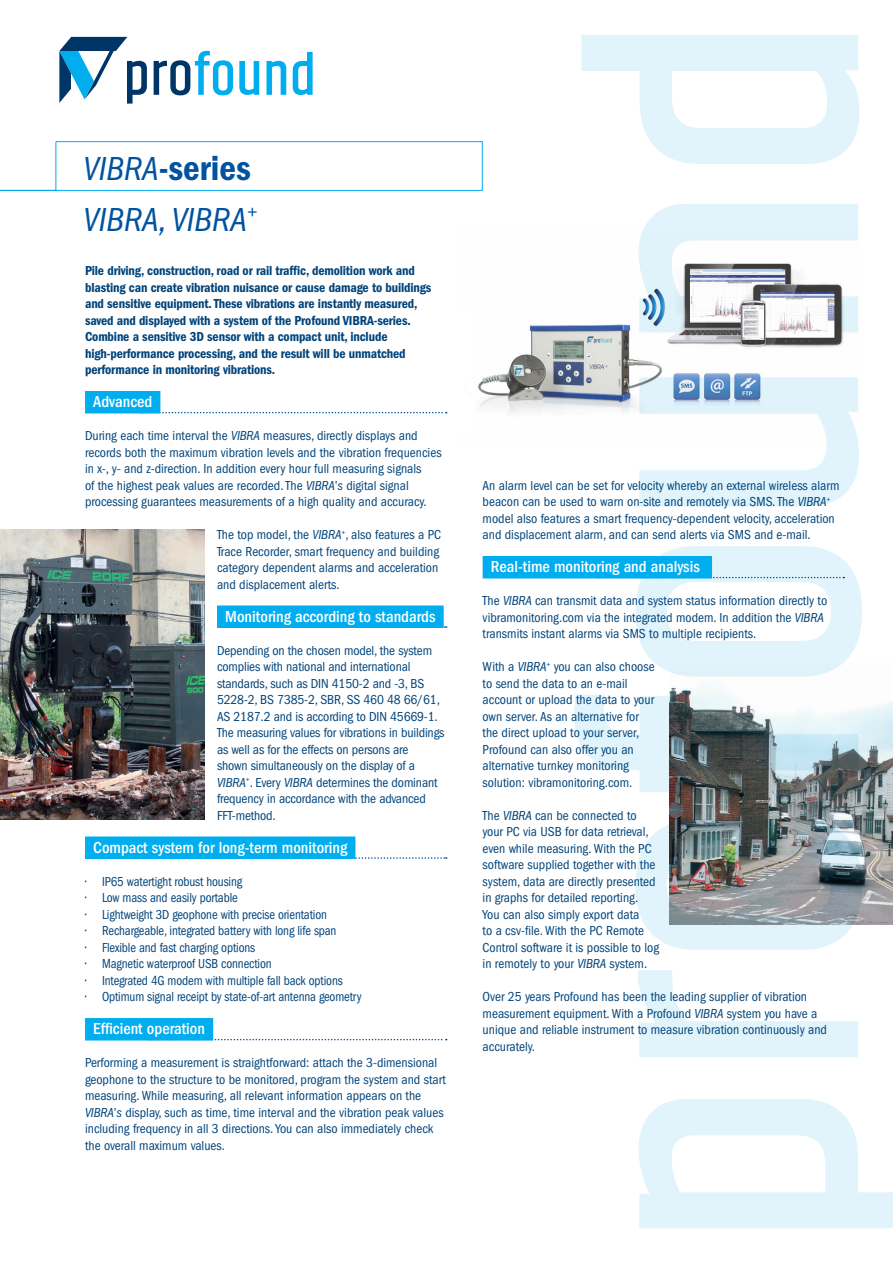
<style>
.page{position:relative;width:893px;height:1263px;background:#fff}
.page>*{position:absolute;margin:0;border:0;box-sizing:border-box;transform-origin:0 0}
.t1{font:600 condensed 36px "Franklin Gothic";color:#0153a0}
.onderkop{font:italic condensed 34.5px "Franklin Gothic";color:#0153a0}
.sub{font:500 condensed 16.5px "Franklin Gothic";color:#fff}
.plat_eng{font:condensed 13.5px/16.5px "Franklin Gothic";color:#00447b}
.intro{font:600 condensed 13.5px/16.5px "Franklin Gothic";letter-spacing:-.01em;color:#00447b}
.plat_eng-2{font:condensed 13.5px "Franklin Gothic";color:#00447b;scale:.95 1}
.s1{font-weight:400;font-style:italic;font-size:34.5px}
.s2{font-style:italic}
</style>
<div class="page">
<svg style="left:639px;top:1099px;width:254px;height:129px"></svg>
<svg style="left:635px;top:819px;width:218px;height:131px"></svg>
<svg style="left:574px;top:695px;width:96px;height:97px"></svg>
<svg style="left:581px;top:35px;width:278px;height:129px"></svg>
<svg style="left:638px;top:970px;width:220px;height:87px"></svg>
<svg style="left:160px;top:412px;width:287px;height:1px"></svg>
<svg style="left:355px;top:857px;width:92px;height:2px"></svg>
<svg style="left:213px;top:1039px;width:234px;height:1px"></svg>
<div style="left:644px;top:204px;width:214px;height:23px;background:#e1f4fc"></div>
<svg style="left:597px;top:546px;width:265px;height:126px"></svg>
<svg style="left:639px;top:443px;width:220px;height:64px"></svg>
<img style="left:478px;top:227px;width:380px;height:216px">
<img style="left:0;top:529px;width:204px;height:290px">
<div style="left:85px;top:391px;width:75px;height:22px;background:#00aeef"></div>
<div style="left:217px;top:605px;width:227px;height:23px;background:#00aeef"></div>
<div style="left:85px;top:836px;width:270px;height:23px;background:#00aeef"></div>
<div style="left:85px;top:1018px;width:128px;height:22px;background:#00aeef"></div>
<div style="left:483px;top:556px;width:229px;height:22px;background:#00aeef"></div>
<svg style="left:0;top:141px;width:483px;height:50px"></svg>
<img style="left:670px;top:664px;width:223px;height:261px">
<svg style="left:154px;top:51px;width:79px;height:44px"></svg>
<svg style="left:239px;top:61px;width:20px;height:34px"></svg>
<svg style="left:266px;top:61px;width:20px;height:34px"></svg>
<svg style="left:293px;top:52px;width:20px;height:43px"></svg>
<svg style="left:59px;top:37px;width:88px;height:67px"></svg>
<p class="t1" style="left:84px;top:147px;width:169px"><span class="s1">VIBRA</span>-series</p>
<p class="onderkop" style="left:84px;top:200px;width:175px">VIBRA, VIBRA<sup>+</sup></p>
<p class="intro" style="left:85px;top:262px;width:348px">Pile driving, construction, road or rail traffic, demolition work and blasting can create vibration nuisance or cause damage to buildings and sensitive equipment. These vibrations are instantly measured, saved and displayed with a system of the Profound VIBRA-series.</p>
<p class="intro" style="left:85px;top:328px;width:322px">Combine a sensitive 3D sensor with a compact unit, include high-performance processing, and the result will be unmatched performance in monitoring vibrations.</p>
<p class="sub" style="left:93px;top:392px;width:61px">Advanced</p>
<p class="plat_eng" style="left:85px;top:427px;width:358px">During each time interval the <span class="s2">VIBRA</span> measures, directly displays and records both the maximum vibration levels and the vibration frequencies in x-, y- and z-direction. In addition every hour full measuring signals<br>of the highest peak values are recorded. The <span class="s2">VIBRA</span>’<span class="s2">s</span> digital signal processing guarantees measurements of a high quality and accuracy.</p>
<p class="plat_eng" style="left:217px;top:526px;width:226px">The top model, the <span class="s2">VIBRA</span><sup>+</sup>, also features a PC Trace Recorder, smart frequency and building category dependent alarms and acceleration and displacement alerts.</p>
<p class="sub" style="left:225px;top:607px;width:212px">Monitoring according to standards</p>
<p class="plat_eng" style="left:217px;top:642px;width:224px">Depending on the chosen model, the system complies with national and international standards, such as DIN 4150-2 and -3, BS 5228-2, BS 7385-2, SBR, SS 460 48 66/61, AS 2187.2 and is according to DIN 45669-1.</p>
<p class="plat_eng" style="left:217px;top:724px;width:229px">The measuring values for vibrations in buildings as well as for the effects on persons are<br>shown simultaneously on the display of a <span class="s2">VIBRA</span><sup>+</sup>. Every <span class="s2">VIBRA</span> determines the dominant frequency in accordance with the advanced FFT-method.</p>
<p class="sub" style="left:93px;top:838px;width:256px">Compact system for long-term monitoring</p>
<p class="plat_eng-2" style="left:85px;top:873px;width:167px">• IP65 watertight robust housing</p>
<p class="plat_eng-2" style="left:85px;top:890px;width:162px">• Low mass and easily portable</p>
<p class="plat_eng-2" style="left:85px;top:906px;width:256px">• Lightweight 3D geophone with precise orientation</p>
<p class="plat_eng-2" style="left:85px;top:923px;width:266px">• Rechargeable, integrated battery with long life span</p>
<p class="plat_eng-2" style="left:85px;top:939px;width:181px">• Flexible and fast charging options</p>
<p class="plat_eng-2" style="left:85px;top:956px;width:198px">• Magnetic waterproof USB connection</p>
<p class="plat_eng-2" style="left:85px;top:972px;width:273px">• Integrated 4G modem with multiple fall back options</p>
<p class="plat_eng-2" style="left:85px;top:989px;width:293px">• Optimum signal receipt by state-of-art antenna geometry</p>
<p class="sub" style="left:93px;top:1019px;width:113px">Efficient operation</p>
<p class="plat_eng" style="left:85px;top:1054px;width:362px">Performing a measurement is straightforward: attach the 3-dimensional geophone to the structure to be monitored, program the system and start measuring. While measuring, all relevant information appears on the <span class="s2">VIBRA</span>’<span class="s2">s</span> display, such as time, time interval and the vibration peak values including frequency in all 3 directions. You can also immediately check the overall maximum values.</p>
<p class="plat_eng" style="left:483px;top:477px;width:358px">An alarm level can be set for velocity whereby an external wireless alarm beacon can be used to warn on-site and remotely via SMS. The <span class="s2">VIBRA</span><sup>+ </sup>model also features a smart frequency-dependent velocity, acceleration and displacement alarm, and can send alerts via SMS and e-mail.</p>
<p class="sub" style="left:491px;top:557px;width:210px">Real-time monitoring and analysis</p>
<p class="plat_eng" style="left:483px;top:592px;width:346px">The <span class="s2">VIBRA</span> can transmit data and system status information directly to vibramonitoring.com via the integrated modem. In addition the <span class="s2">VIBRA </span>transmits instant alarms via SMS to multiple recipients.</p>
<p class="plat_eng" style="left:483px;top:658px;width:174px">With a <span class="s2">VIBRA</span><sup>+</sup> you can also choose to send the data to an e-mail account or upload the data to your own server. As an alternative for the direct upload to your server,<br>Profound can also offer you an alternative turnkey monitoring solution: vibramonitoring.com.</p>
<p class="plat_eng" style="left:483px;top:807px;width:178px">The <span class="s2">VIBRA</span> can be connected to your PC via USB for data retrieval, even while measuring. With the PC software supplied together with the system, data are directly presented in graphs for detailed reporting.<br>You can also simply export data<br>to a csv-file. With the PC Remote Control software it is possible to log in remotely to your <span class="s2">VIBRA</span> system.</p>
<p class="plat_eng" style="left:483px;top:988px;width:346px">Over 25 years Profound has been the leading supplier of vibration measurement equipment. With a Profound <span class="s2">VIBRA</span> system you have a unique and reliable instrument to measure vibration continuously and accurately.</p>
</div>
